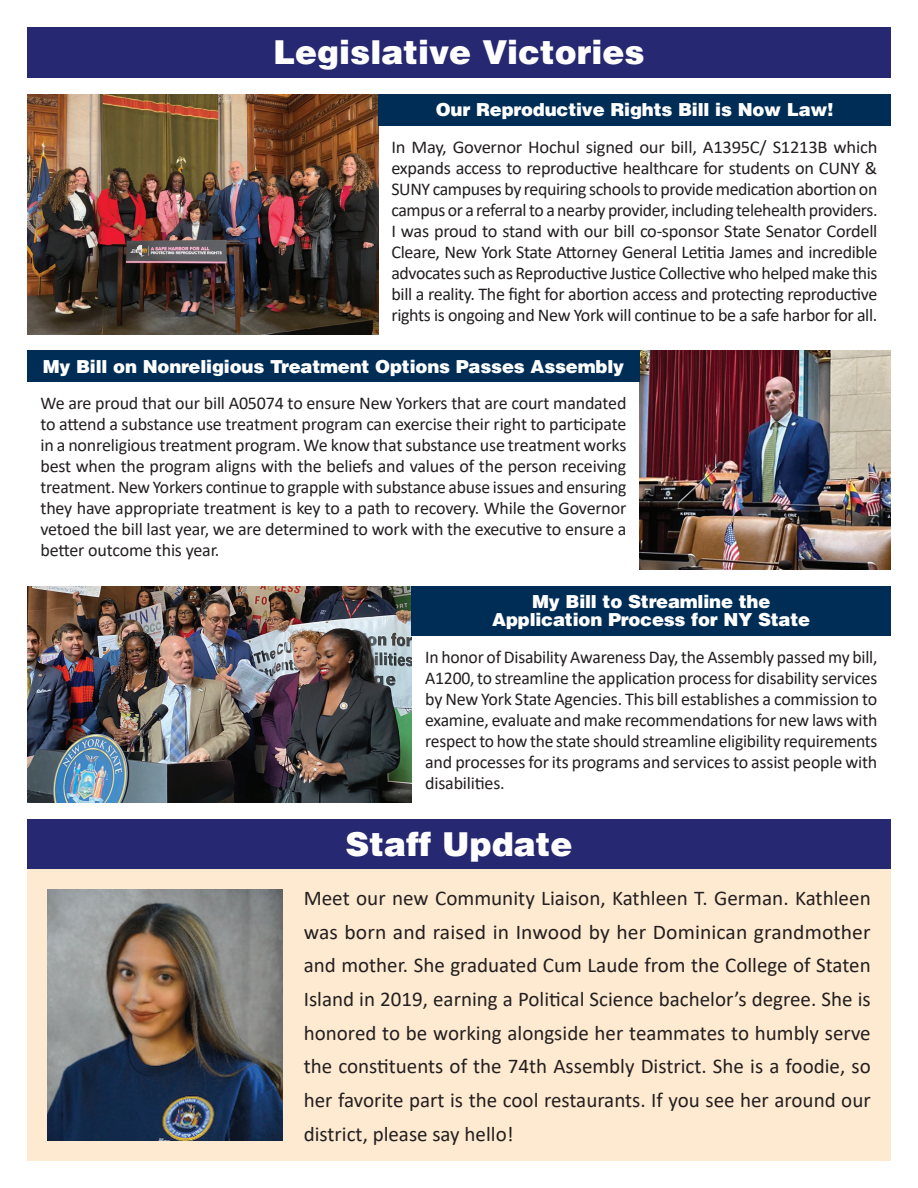
<style>
.page{position:relative;width:918px;height:1188px;background:#fff}
.page>*{position:absolute;margin:0;border:0;box-sizing:border-box;transform-origin:0 0}
.Sub_Headings{font:900 33px "Helvetica";color:#fff}
.Body_Times_Justifica{font:21px/33.6px "Calibri";color:#231f20;text-align:justify}
.Body_Times_Justifica-2{font:18px/21px "Calibri";letter-spacing:-.01em;color:#231f20;text-align:justify}
.Body_Times_Justifica-3{font:900 18px/18px "Helvetica";letter-spacing:-.01em;color:#fff;text-align:center}
</style>
<div class="page">
<div style="left:27px;top:27px;width:864px;height:51px;background:#272872"></div>
<div style="left:27px;top:819px;width:864px;height:50px;background:#272872"></div>
<div style="left:27px;top:869px;width:864px;height:292px;background:#feead0"></div>
<img style="left:27px;top:94px;width:351px;height:240px">
<div style="left:378px;top:94px;width:513px;height:32px;background:#002d55"></div>
<img style="left:640px;top:351px;width:251px;height:219px">
<div style="left:27px;top:351px;width:613px;height:31px;background:#002d55"></div>
<img style="left:27px;top:586px;width:385px;height:216px">
<div style="left:411px;top:586px;width:480px;height:50px;background:#002d55"></div>
<img style="left:47px;top:889px;width:235px;height:252px">
<p class="Sub_Headings" style="left:273px;top:37px;width:373px">Legislative Victories</p>
<p class="Body_Times_Justifica-3" style="left:436px;top:102px;width:399px">Our Reproductive Rights Bill is Now Law!</p>
<p class="Body_Times_Justifica-2" style="left:392px;top:136px;width:488px">In May, Governor Hochul signed our bill, A1395C/ S1213B which expands access to reproductive healthcare for students on CUNY &amp; SUNY campuses by requiring schools to provide medication abortion on campus or a referral to a nearby provider, including telehealth providers.<br>I was proud to stand with our bill co-sponsor State Senator Cordell Cleare, New York State Attorney General Letitia James and incredible advocates such as Reproductive Justice Collective who helped make this bill a reality. The fight for abortion access and protecting reproductive rights is ongoing and New York will continue to be a safe harbor for all.</p>
<p class="Body_Times_Justifica-3" style="left:43px;top:359px;width:583px">My Bill on Nonreligious Treatment Options Passes Assembly</p>
<p class="Body_Times_Justifica-2" style="left:40px;top:392px;width:588px">We are proud that our bill A05074 to ensure New Yorkers that are court mandated to attend a substance use treatment program can exercise their right to participate in a nonreligious treatment program. We know that substance use treatment works best when the program aligns with the beliefs and values of the person receiving treatment. New Yorkers continue to grapple with substance abuse issues and ensuring they have appropriate treatment is key to a path to recovery. While the Governor vetoed the bill last year, we are determined to work with the executive to ensure a better outcome this year.</p>
<p class="Body_Times_Justifica-3" style="left:492px;top:594px;width:320px">My Bill to Streamline the<br>Application Process for NY State</p>
<p class="Body_Times_Justifica-2" style="left:425px;top:646px;width:454px">In honor of Disability Awareness Day, the Assembly passed my bill, A1200, to streamline the application process for disability services by New York State Agencies. This bill establishes a commission to examine, evaluate and make recommendations for new laws with respect to how the state should streamline eligibility requirements and processes for its programs and services to assist people with disabilities.</p>
<p class="Sub_Headings" style="left:346px;top:829px;width:228px">Staff Update</p>
<p class="Body_Times_Justifica" style="left:304px;top:881px;width:569px">Meet our new Community Liaison, Kathleen T. German. Kathleen was born and raised in Inwood by her Dominican grandmother and mother. She graduated Cum Laude from the College of Staten Island in 2019, earning a Political Science bachelor’s degree. She is honored to be working alongside her teammates to humbly serve the constituents of the 74th Assembly District. She is a foodie, so her favorite part is the cool restaurants. If you see her around our district, please say hello!</p>
</div>
